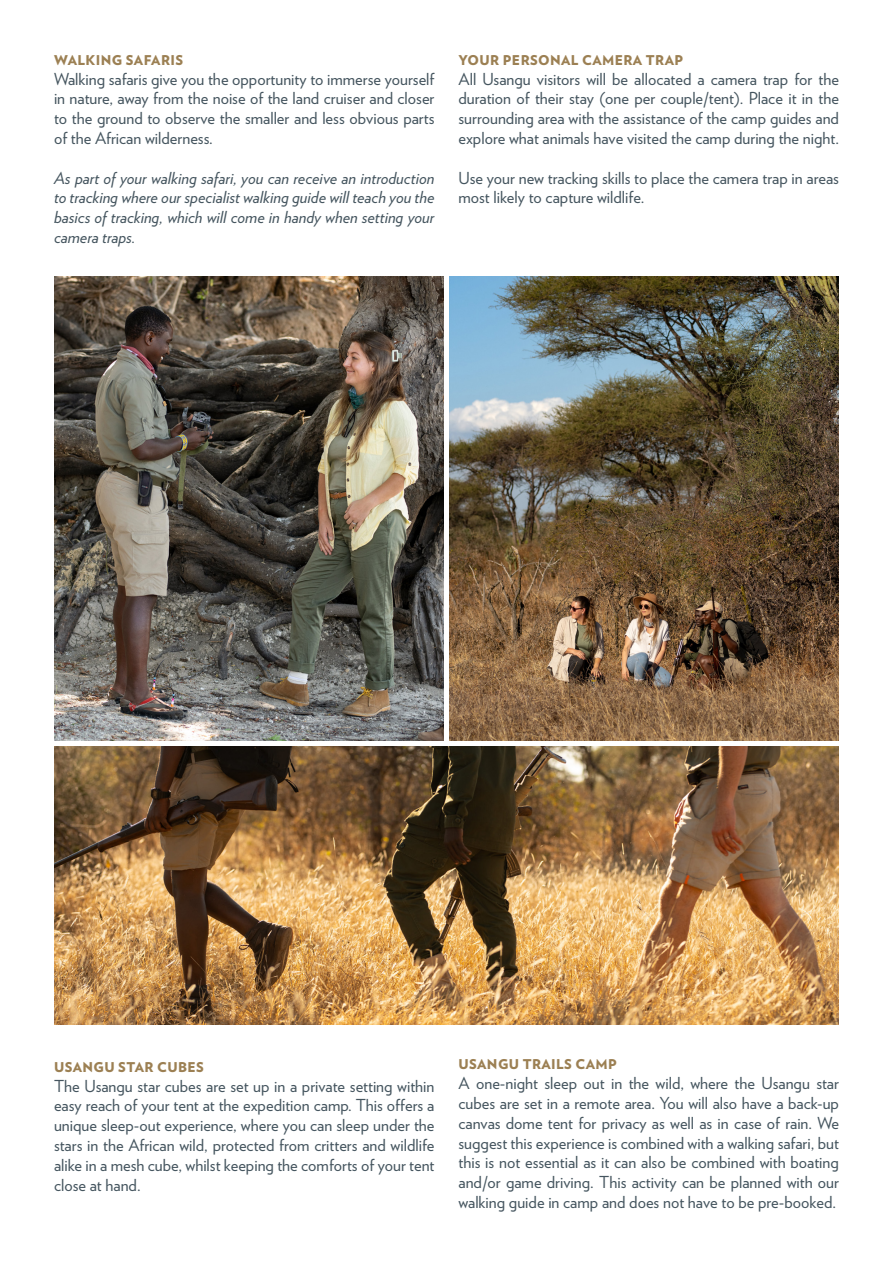
<style>
.page{position:relative;width:893px;height:1263px;background:#fff}
.page>*{position:absolute;margin:0;border:0;box-sizing:border-box;transform-origin:0 0}
.t1{font:16.5px/19.8px "Verlag";color:#45555f;text-align:justify}
.t2{font:italic 16.5px/19.8px "Verlag";color:#45555f;text-align:justify}
.t3{font:900 13.5px "Verlag";letter-spacing:.03em;color:#9c8053}
</style>
<div class="page">
<img style="left:54px;top:276px;width:389px;height:464px">
<img style="left:54px;top:746px;width:785px;height:279px">
<img style="left:449px;top:276px;width:390px;height:464px">
<p class="t3" style="left:54px;top:49px;width:131px">WALKING SAFARIS</p>
<p class="t1" style="left:54px;top:68px;width:382px">Walking safaris give you the opportunity to immerse yourself in nature, away from the noise of the land cruiser and closer to the ground to observe the smaller and less obvious parts of the African wilderness.</p>
<p class="t2" style="left:54px;top:167px;width:382px">As part of your walking safari, you can receive an introduction to tracking where our specialist walking guide will teach you the basics of tracking, which will come in handy when setting your camera traps.</p>
<p class="t3" style="left:458px;top:49px;width:226px">YOUR PERSONAL CAMERA TRAP</p>
<p class="t1" style="left:458px;top:68px;width:382px">All Usangu visitors will be allocated a camera trap for the duration of their stay (one per couple/tent). Place it in the surrounding area with the assistance of the camp guides and explore what animals have visited the camp during the night.</p>
<p class="t1" style="left:458px;top:167px;width:382px">Use your new tracking skills to place the camera trap in areas most likely to capture wildlife.</p>
<p class="t3" style="left:54px;top:1056px;width:152px">USANGU STAR CUBES</p>
<p class="t1" style="left:54px;top:1075px;width:382px">The Usangu star cubes are set up in a private setting within easy reach of your tent at the expedition camp. This offers a unique sleep-out experience, where you can sleep under the stars in the African wild, protected from critters and wildlife alike in a mesh cube, whilst keeping the comforts of your tent close at hand.</p>
<p class="t3" style="left:458px;top:1053px;width:160px">USANGU TRAILS CAMP</p>
<p class="t1" style="left:458px;top:1072px;width:382px">A one-night sleep out in the wild, where the Usangu star cubes are set in a remote area. You will also have a back-up canvas dome tent for privacy as well as in case of rain. We suggest this experience is combined with a walking safari, but this is not essential as it can also be combined with boating and/or game driving. This activity can be planned with our walking guide in camp and does not have to be pre-booked.</p>
</div>
